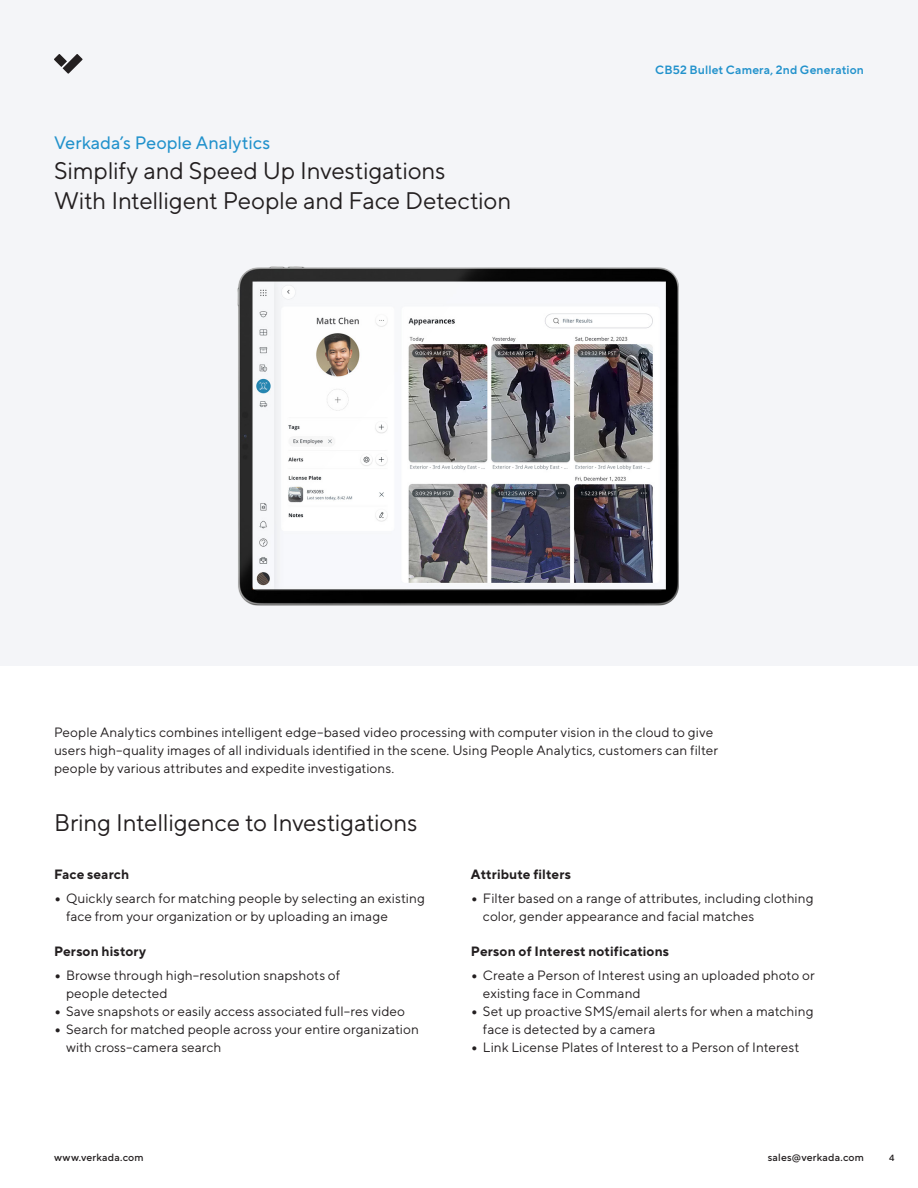
<style>
.page{position:relative;width:918px;height:1188px;background:#fff}
.page>*{position:absolute;margin:0;border:0;box-sizing:border-box;transform-origin:0 0}
.t1{font:24px "TT Norms Pro";letter-spacing:-.005em;color:#231f20}
.t2{font:18px "TT Norms Pro";color:#2292cc}
.Level_5-_Body_Paragraph{font:13.5px/18px "TT Norms Pro";letter-spacing:.01em;color:#231f20}
.Level_3-Body_Title-Sentence_case{font:700 13.5px "TT Norms Pro";letter-spacing:.01em;color:#231f20}
.t3{font:600 12px "TT Norms Pro";letter-spacing:.01em;color:#2292cc}
.t4{font:500 10.5px "TT Norms Pro";letter-spacing:.02em;color:#231f20}
.t5{font:500 9px "TT Norms Pro";color:#231f20}
.s1{font-weight:900}
</style>
<div class="page">
<div style="left:0;top:0;width:918px;height:665px;background:#f4f5f8"></div>
<img style="left:237px;top:266px;width:442px;height:340px">
<svg style="left:54px;top:54px;width:29px;height:20px"></svg>
<p class="t2" style="left:54px;top:129px;width:218px">Verkada’s People Analytics</p>
<p class="t1" style="left:54px;top:153px;width:393px">Simplify and Speed Up Investigations</p>
<p class="t1" style="left:54px;top:183px;width:459px">With Intelligent People and Face Detection</p>
<p class="t3" style="left:655px;top:61px;width:210px">CB52 Bullet Camera, 2nd Generation</p>
<p class="Level_5-_Body_Paragraph" style="left:54px;top:722px;width:666px">People Analytics combines intelligent edge–based video processing with computer vision in the cloud to give users high–quality images of all individuals identified in the scene. Using People Analytics, customers can filter people by various attributes and expedite investigations.</p>
<p class="t1" style="left:54px;top:805px;width:365px">Bring Intelligence to Investigations</p>
<p class="Level_3-Body_Title-Sentence_case" style="left:54px;top:865px;width:77px">Face search</p>
<p class="Level_5-_Body_Paragraph" style="left:66px;top:888px;width:360px;text-indent:-12px"><span class="s1">•</span> Quickly search for matching people by selecting an existing face from your organization or by uploading an image</p>
<p class="Level_3-Body_Title-Sentence_case" style="left:54px;top:941px;width:94px">Person history</p>
<p class="Level_5-_Body_Paragraph" style="left:66px;top:965px;width:276px;text-indent:-12px"><span class="s1">•</span> Browse through high–resolution snapshots of people detected</p>
<p class="Level_5-_Body_Paragraph" style="left:54px;top:1001px;width:353px"><span class="s1">•</span> Save snapshots or easily access associated full–res video</p>
<p class="Level_5-_Body_Paragraph" style="left:66px;top:1019px;width:354px;text-indent:-12px"><span class="s1">•</span> Search for matched people across your entire organization with cross–camera search</p>
<p class="Level_3-Body_Title-Sentence_case" style="left:471px;top:865px;width:102px">Attribute filters</p>
<p class="Level_5-_Body_Paragraph" style="left:483px;top:888px;width:332px;text-indent:-12px"><span class="s1">•</span> Filter based on a range of attributes, including clothing color, gender appearance and facial matches</p>
<p class="Level_3-Body_Title-Sentence_case" style="left:471px;top:941px;width:200px">Person of Interest notifications</p>
<p class="Level_5-_Body_Paragraph" style="left:483px;top:965px;width:333px;text-indent:-12px"><span class="s1">•</span> Create a Person of Interest using an uploaded photo or existing face in Command</p>
<p class="Level_5-_Body_Paragraph" style="left:483px;top:1001px;width:332px;text-indent:-12px"><span class="s1">•</span> Set up proactive SMS/email alerts for when a matching face is detected by a camera</p>
<p class="Level_5-_Body_Paragraph" style="left:471px;top:1037px;width:330px"><span class="s1">•</span> Link License Plates of Interest to a Person of Interest</p>
<p class="t4" style="left:54px;top:1150px;width:91px">www.verkada.com</p>
<p class="t4" style="left:768px;top:1150px;width:98px">sales@verkada.com</p>
<p class="t5" style="left:889px;top:1151px;width:7px">4</p>
</div>
